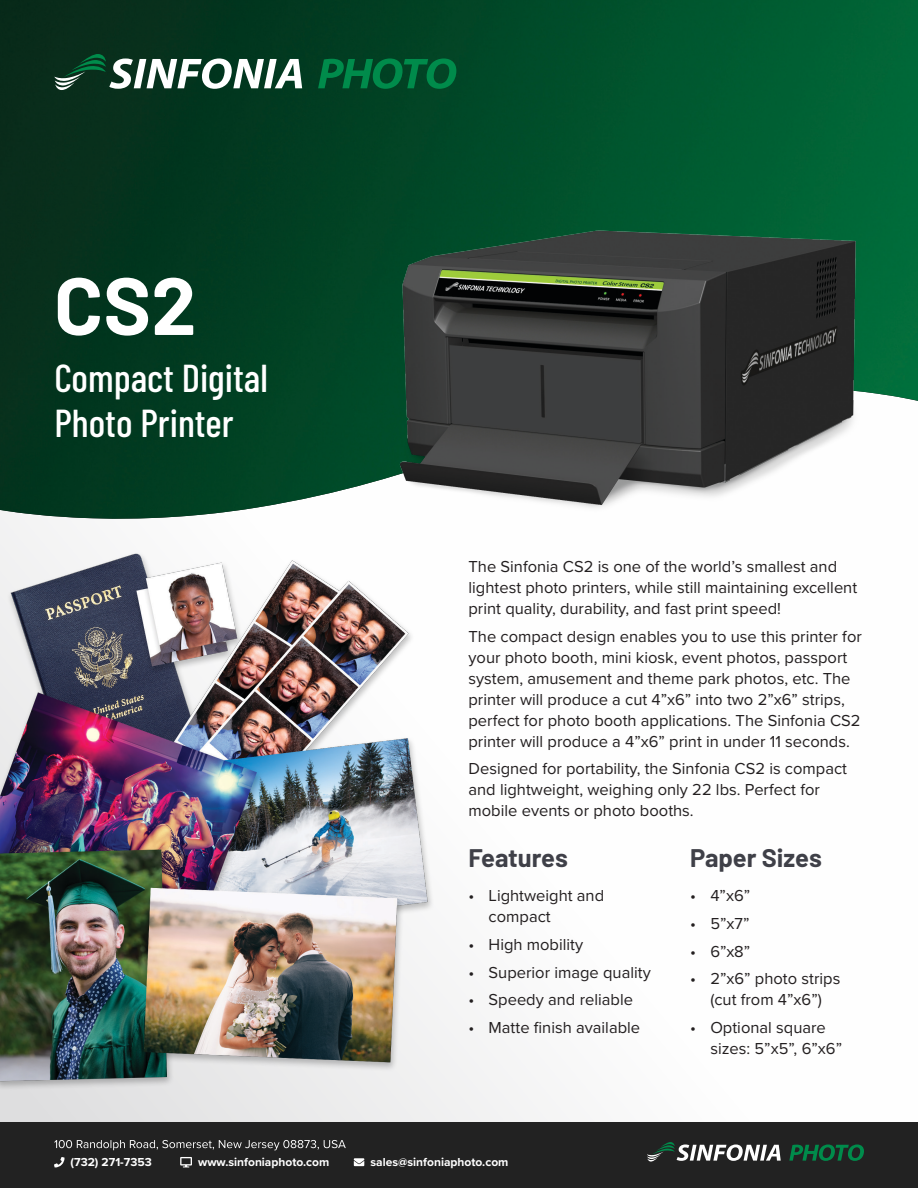
<style>
.page{position:relative;width:918px;height:1188px;background:#fff}
.page>*{position:absolute;margin:0;border:0;box-sizing:border-box;transform-origin:0 0}
.t1{font:700 81px "Barlow";color:#fff}
.t2{font:500 39px/45px "Barlow Condensed";color:#fff}
.t3{font:700 25.5px "Barlow";color:#3f4048}
.t4{font:16.5px/21px "Proxima Nova";color:#231f20}
.t5{font:700 12px "Proxima Nova";color:#fff}
</style>
<div class="page">
<div style="left:0;top:1122px;width:918px;height:66px;background:#222"></div>
<svg style="left:54px;top:1140px;width:292px;height:10px"></svg>
<svg style="left:789px;top:1145px;width:75px;height:16px"></svg>
<svg style="left:647px;top:1142px;width:134px;height:20px"></svg>
<svg style="left:54px;top:1157px;width:11px;height:10px"></svg>
<svg style="left:180px;top:1157px;width:12px;height:10px"></svg>
<svg style="left:354px;top:1158px;width:10px;height:8px"></svg>
<img style="left:0;top:0;width:918px;height:520px">
<img style="left:398px;top:226px;width:466px;height:294px">
<svg style="left:318px;top:58px;width:138px;height:31px;background:#006436"></svg>
<svg style="left:54px;top:54px;width:248px;height:36px"></svg>
<img style="left:0;top:539px;width:440px;height:571px">
<p class="t1" style="left:54px;top:256px;width:144px">CS2</p>
<p class="t2" style="left:54px;top:354px;width:215px">Compact Digital<br>Photo Printer</p>
<p class="t4" style="left:469px;top:555px;width:390px">The Sinfonia CS2 is one of the world’s smallest and lightest photo printers, while still maintaining excellent print quality, durability, and fast print speed!</p>
<p class="t4" style="left:469px;top:625px;width:395px">The compact design enables you to use this printer for your photo booth, mini kiosk, event photos, passport system, amusement and theme park photos, etc. The printer will produce a cut 4”x6” into two 2”x6” strips, perfect for photo booth applications. The Sinfonia CS2 printer will produce a 4”x6” print in under 11 seconds.</p>
<p class="t4" style="left:469px;top:758px;width:380px">Designed for portability, the Sinfonia CS2 is compact and lightweight, weighing only 22 lbs. Perfect for mobile events or photo booths.</p>
<p class="t3" style="left:690px;top:842px;width:133px">Paper Sizes</p>
<p class="t4" style="left:690px;top:884px;width:62px">• 4”x6”</p>
<p class="t4" style="left:690px;top:912px;width:61px">• 5”x7”</p>
<p class="t4" style="left:690px;top:940px;width:61px">• 6”x8”</p>
<p class="t4" style="left:690px;top:968px;width:152px;text-align:center">• 2”x6” photo strips (cut from 4”x6”)</p>
<p class="t4" style="left:710px;top:1016px;width:133px;text-indent:-20px">• Optional square sizes: 5”x5”, 6”x6”</p>
<p class="t3" style="left:468px;top:842px;width:101px">Features</p>
<p class="t4" style="left:489px;top:884px;width:117px;text-indent:-20px">• Lightweight and compact</p>
<p class="t4" style="left:468px;top:933px;width:116px">• High mobility</p>
<p class="t4" style="left:468px;top:961px;width:184px">• Superior image quality</p>
<p class="t4" style="left:468px;top:989px;width:166px">• Speedy and reliable</p>
<p class="t4" style="left:468px;top:1016px;width:173px">• Matte finish available</p>
<p class="t5" style="left:71px;top:1153px;width:83px">(732) 271-7353</p>
<p class="t5" style="left:198px;top:1153px;width:133px">www.sinfoniaphoto.com</p>
<p class="t5" style="left:371px;top:1153px;width:139px">sales@sinfoniaphoto.com</p>
</div>
